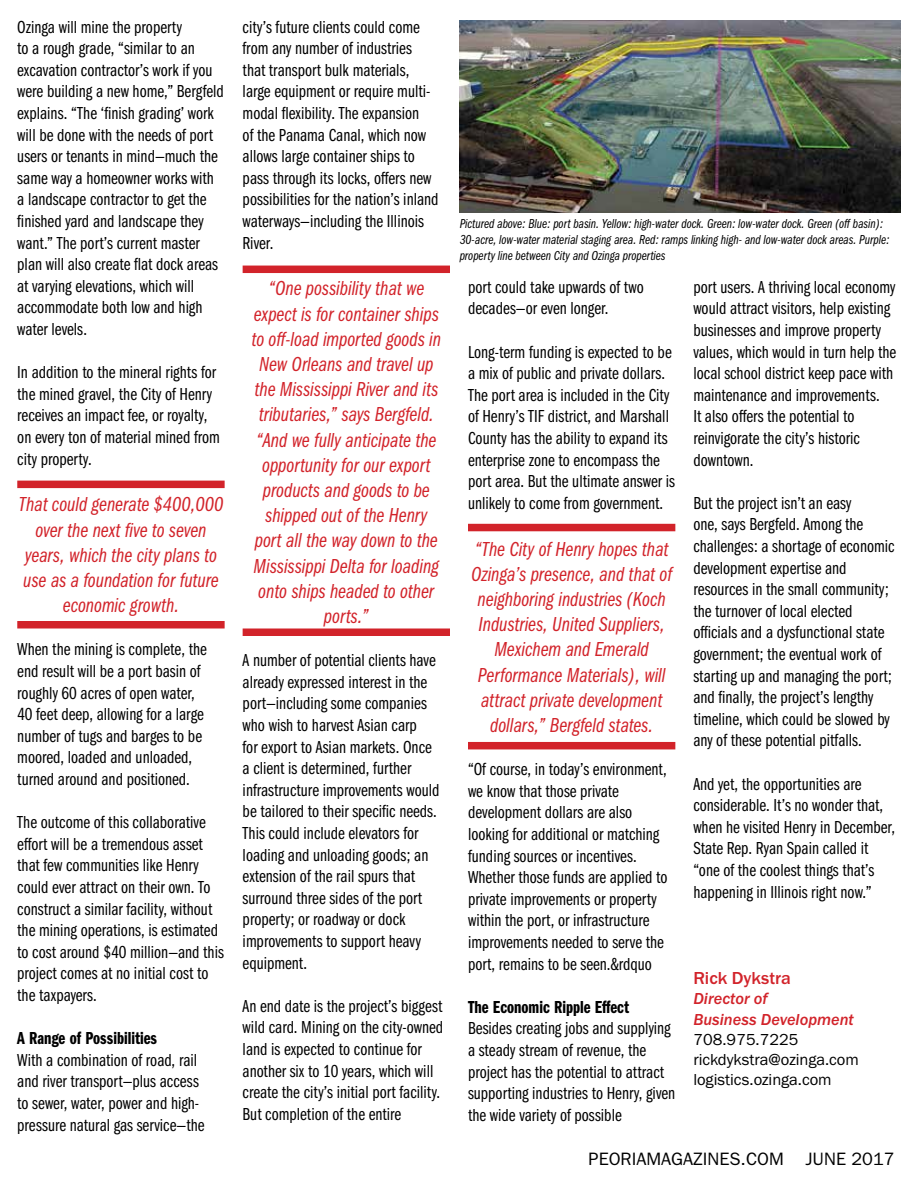
<style>
.page{position:relative;width:918px;height:1188px;background:#fff}
.page>*{position:absolute;margin:0;border:0;box-sizing:border-box;transform-origin:0 0}
.t1{font:21px/25.2px "Franklin Gothic URW Com Boo Ita";color:#d2232a;text-align:center}
.t2{font:18px/21.6px "Franklin Gothic URW Com Boo";color:#000}
.t3{font:18px "Franklin Gothic URW Com Dem";color:#000}
.t4{font:18px "ITC Franklin Gothic Std";color:#000}
.t5{font:500 18px "Franklin Gothic URW";color:#d2232a}
.t6{font:16.5px/19.8px "Franklin Gothic URW Boo";color:#000}
.t7{font:16.5px/21.6px "Franklin Gothic URW Med Ita";color:#d2232a}
.t8{font:13.5px/16.2px "Franklin Gothic URW Com Boo Ita";color:#000}
</style>
<div class="page">
<div style="left:243px;top:266px;width:207px;height:7px;background:#d2232a"></div>
<div style="left:243px;top:628px;width:207px;height:8px;background:#d2232a"></div>
<div style="left:17px;top:481px;width:208px;height:7px;background:#d2232a"></div>
<div style="left:17px;top:621px;width:208px;height:7px;background:#d2232a"></div>
<div style="left:468px;top:524px;width:207px;height:7px;background:#d2232a"></div>
<div style="left:468px;top:742px;width:207px;height:7px;background:#d2232a"></div>
<img style="left:460px;top:21px;width:441px;height:191px">
<p class="t2" style="left:17px;top:16px;width:208px">Ozinga will mine the property<br>to a rough grade, “similar to an excavation contractor’s work if you were building a new home,” Bergfeld explains. “The ‘finish grading’ work will be done with the needs of port users or tenants in mind—much the same way a homeowner works with a landscape contractor to get the finished yard and landscape they want.” The port’s current master plan will also create flat dock areas at varying elevations, which will accommodate both low and high water levels.</p>
<p class="t2" style="left:17px;top:362px;width:204px">In addition to the mineral rights for the mined gravel, the City of Henry receives an impact fee, or royalty, on every ton of material mined from city property.</p>
<p class="t1" style="left:19px;top:492px;width:206px">That could generate $400,000 over the next five to seven years, which the city plans to use as a foundation for future economic growth.</p>
<p class="t2" style="left:17px;top:639px;width:191px">When the mining is complete, the end result will be a port basin of roughly 60 acres of open water,<br>40 feet deep, allowing for a large number of tugs and barges to be moored, loaded and unloaded, turned around and positioned.</p>
<p class="t2" style="left:17px;top:812px;width:208px">The outcome of this collaborative effort will be a tremendous asset that few communities like Henry could ever attract on their own. To construct a similar facility, without the mining operations, is estimated to cost around $40 million—and this project comes at no initial cost to the taxpayers.</p>
<p class="t3" style="left:17px;top:1028px;width:141px">A Range of Possibilities</p>
<p class="t2" style="left:17px;top:1049px;width:189px">With a combination of road, rail and river transport—plus access to sewer, water, power and high&shy;pressure natural gas service—the</p>
<p class="t2" style="left:243px;top:16px;width:197px">city’s future clients could come from any number of industries that transport bulk materials, large equipment or require multi&shy;modal flexibility. The expansion<br>of the Panama Canal, which now allows large container ships to pass through its locks, offers new possibilities for the nation’s inland waterways—including the Illinois<br>River.</p>
<p class="t1" style="left:252px;top:276px;width:191px">“One possibility that we expect is for container ships to off-load imported goods in<br>New Orleans and travel up the Mississippi River and its tributaries,” says Bergfeld. “And we fully anticipate the opportunity for our export products and goods to be shipped out of the Henry port all the way down to the<br>Mississippi Delta for loading onto ships headed to other ports.”</p>
<p class="t2" style="left:243px;top:650px;width:198px">A number of potential clients have already expressed interest in the port—including some companies who wish to harvest Asian carp<br>for export to Asian markets. Once a client is determined, further infrastructure improvements would be tailored to their specific needs.<br>This could include elevators for loading and unloading goods; an extension of the rail spurs that surround three sides of the port property; or roadway or dock improvements to support heavy equipment.</p>
<p class="t2" style="left:243px;top:995px;width:202px">An end date is the project’s biggest wild card. Mining on the city-owned land is expected to continue for another six to 10 years, which will create the city’s initial port facility.<br>But completion of the entire</p>
<p class="t8" style="left:460px;top:216px;width:431px">Pictured above: Blue: port basin. Yellow: high-water dock. Green: low-water dock. Green (off basin):<br>30-acre, low-water material staging area. Red: ramps linking high- and low-water dock areas. Purple: property line between City and Ozinga properties</p>
<p class="t2" style="left:468px;top:276px;width:177px">port could take upwards of two decades—or even longer.</p>
<p class="t2" style="left:468px;top:341px;width:209px">Long-term funding is expected to be a mix of public and private dollars.<br>The port area is included in the City of Henry’s TIF district, and Marshall County has the ability to expand its enterprise zone to encompass the port area. But the ultimate answer is unlikely to come from government.</p>
<p class="t1" style="left:471px;top:536px;width:202px">“The City of Henry hopes that<br>Ozinga’s presence, and that of neighboring industries (Koch<br>Industries, United Suppliers,<br>Mexichem and Emerald<br>Performance Materials), will attract private development dollars,” Bergfeld states.</p>
<p class="t2" style="left:468px;top:759px;width:201px">“Of course, in today’s environment, we know that those private development dollars are also looking for additional or matching funding sources or incentives.<br>Whether those funds are applied to private improvements or property within the port, or infrastructure improvements needed to serve the port, remains to be seen.&amp;rdquo</p>
<p class="t3" style="left:468px;top:997px;width:162px">The Economic Ripple Effect</p>
<p class="t2" style="left:468px;top:1018px;width:209px">Besides creating jobs and supplying a steady stream of revenue, the project has the potential to attract supporting industries to Henry, given the wide variety of possible</p>
<p class="t2" style="left:693px;top:276px;width:204px">port users. A thriving local economy would attract visitors, help existing businesses and improve property values, which would in turn help the local school district keep pace with maintenance and improvements.<br>It also offers the potential to reinvigorate the city’s historic downtown.</p>
<p class="t2" style="left:693px;top:492px;width:203px">But the project isn’t an easy<br>one, says Bergfeld. Among the challenges: a shortage of economic development expertise and resources in the small community; the turnover of local elected officials and a dysfunctional state government; the eventual work of starting up and managing the port; and finally, the project’s lengthy timeline, which could be slowed by any of these potential pitfalls.</p>
<p class="t2" style="left:693px;top:773px;width:203px">And yet, the opportunities are considerable. It’s no wonder that, when he visited Henry in December, State Rep. Ryan Spain called it “one of the coolest things that’s happening in Illinois right now.”</p>
<p class="t5" style="left:693px;top:967px;width:99px">Rick Dykstra</p>
<p class="t7" style="left:693px;top:987px;width:162px">Director of<br>Business Development</p>
<p class="t6" style="left:693px;top:1030px;width:167px">708.975.7225 rickdykstra@ozinga.com logistics.ozinga.com</p>
<p class="t4" style="left:589px;top:1148px;width:308px">PEORIAMAGAZINES.COM JUNE 2017</p>
</div>
